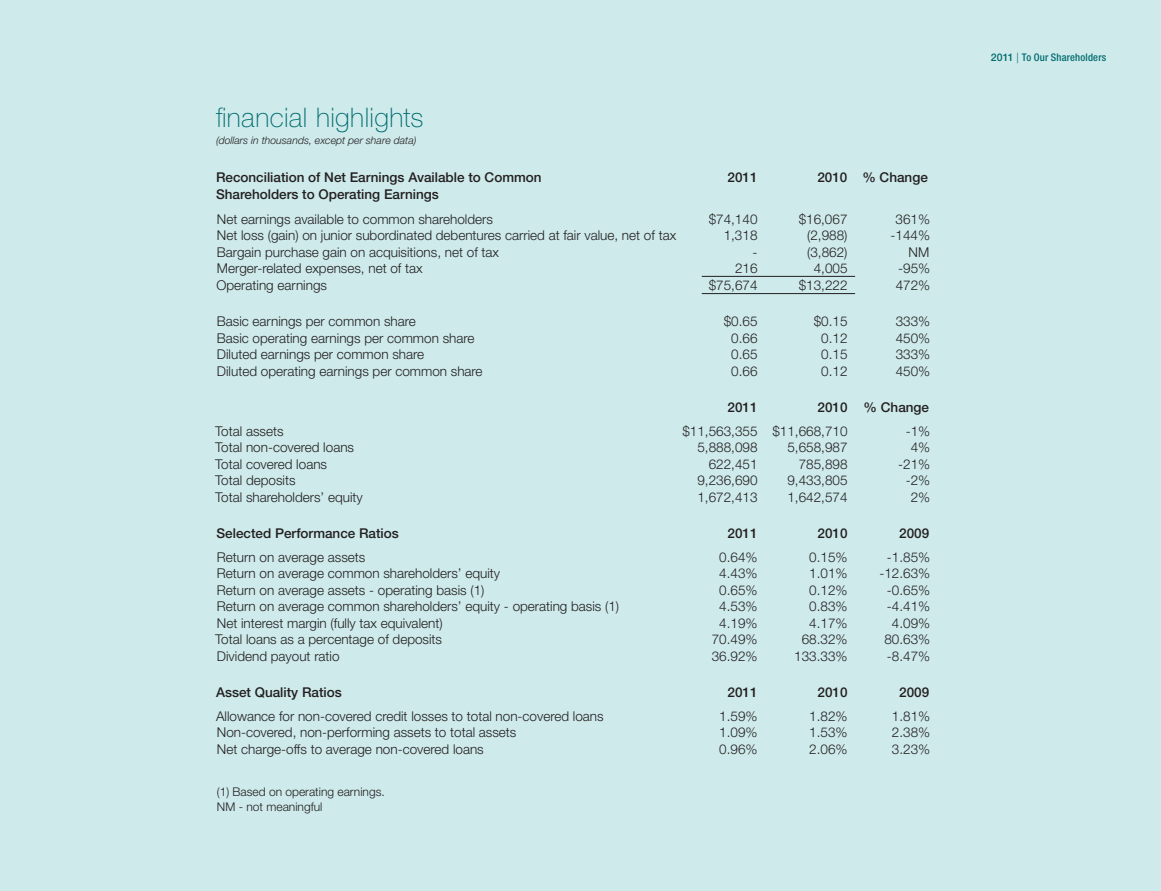
<style>
.page{position:relative;width:1161px;height:891px;background:#ceeaeb}
.page>*{position:absolute;margin:0;border:0;box-sizing:border-box;transform-origin:0 0}
.t1{font:100 27px "Helvetica Neue LT Pro";letter-spacing:.015em;color:#006b6e}
.t2{font:300 13.5px "Helvetica Neue LT Pro";color:#231f20}
.t3{font:500 13.5px "Helvetica Neue LT Pro";color:#231f20}
.t4{font:300 12px/15px "Helvetica Neue LT Pro";color:#231f20}
.t5{font:italic 300 10.5px "Helvetica Neue LT Pro";color:#231f20}
.t6{font:500 condensed 10.5px "Helvetica Neue LT Pro";letter-spacing:.015em;color:#006b6e}
.s1{font-stretch:normal}
.s2{font-weight:300;font-stretch:normal}
</style>
<div class="page">
<hr style="left:702px;top:276px;width:153px;height:1px;background:#231f20">
<hr style="left:702px;top:293px;width:153px;height:1px;background:#231f20">
<h1 class="t1" style="left:216px;top:102px;width:209px">financial highlights</h1>
<p class="t5" style="left:216px;top:134px;width:202px">(dollars in thousands, except per share data)</p>
<p class="t3" style="left:216px;top:169px;width:327px">Reconciliation of Net Earnings Available to Common</p>
<p class="t3" style="left:728px;top:169px;width:32px">2011</p>
<p class="t3" style="left:817px;top:169px;width:112px">2010 % Change</p>
<p class="t3" style="left:216px;top:186px;width:224px">Shareholders to Operating Earnings</p>
<p class="t2" style="left:217px;top:210px;width:278px">Net earnings available to common shareholders</p>
<p class="t2" style="left:709px;top:210px;width:50px">$74,140</p>
<p class="t2" style="left:799px;top:210px;width:50px">$16,067</p>
<p class="t2" style="left:896px;top:210px;width:36px">361%</p>
<p class="t2" style="left:217px;top:227px;width:461px">Net loss (gain) on junior subordinated debentures carried at fair value, net of tax</p>
<p class="t2" style="left:724px;top:227px;width:35px">1,318</p>
<p class="t2" style="left:807px;top:227px;width:42px">(2,988)</p>
<p class="t2" style="left:891px;top:227px;width:41px">-144%</p>
<p class="t2" style="left:217px;top:243px;width:284px">Bargain purchase gain on acquisitions, net of tax</p>
<p class="t2" style="left:753px;top:243px;width:6px">-</p>
<p class="t2" style="left:807px;top:243px;width:42px">(3,862)</p>
<p class="t2" style="left:909px;top:243px;width:22px">NM</p>
<p class="t2" style="left:217px;top:260px;width:207px">Merger-related expenses, net of tax</p>
<p class="t2" style="left:735px;top:260px;width:24px">216</p>
<p class="t2" style="left:814px;top:260px;width:35px">4,005</p>
<p class="t2" style="left:898px;top:260px;width:34px">-95%</p>
<p class="t2" style="left:217px;top:276px;width:112px">Operating earnings</p>
<p class="t2" style="left:709px;top:276px;width:50px">$75,674</p>
<p class="t2" style="left:799px;top:276px;width:50px">$13,222</p>
<p class="t2" style="left:896px;top:276px;width:36px">472%</p>
<p class="t2" style="left:217px;top:313px;width:201px">Basic earnings per common share</p>
<p class="t2" style="left:724px;top:313px;width:35px">$0.65</p>
<p class="t2" style="left:814px;top:313px;width:35px">$0.15</p>
<p class="t2" style="left:896px;top:313px;width:36px">333%</p>
<p class="t2" style="left:217px;top:330px;width:259px">Basic operating earnings per common share</p>
<p class="t2" style="left:731px;top:330px;width:28px">0.66</p>
<p class="t2" style="left:821px;top:330px;width:28px">0.12</p>
<p class="t2" style="left:896px;top:330px;width:36px">450%</p>
<p class="t2" style="left:217px;top:346px;width:209px">Diluted earnings per common share</p>
<p class="t2" style="left:731px;top:346px;width:28px">0.65</p>
<p class="t2" style="left:821px;top:346px;width:28px">0.15</p>
<p class="t2" style="left:896px;top:346px;width:36px">333%</p>
<p class="t2" style="left:217px;top:363px;width:267px">Diluted operating earnings per common share</p>
<p class="t2" style="left:731px;top:363px;width:28px">0.66</p>
<p class="t2" style="left:821px;top:363px;width:28px">0.12</p>
<p class="t2" style="left:896px;top:363px;width:36px">450%</p>
<p class="t3" style="left:728px;top:400px;width:32px">2011</p>
<p class="t3" style="left:818px;top:400px;width:113px">2010 % Change</p>
<p class="t2" style="left:215px;top:423px;width:70px">Total assets</p>
<p class="t2" style="left:682px;top:423px;width:167px">$11,563,355 $11,668,710</p>
<p class="t2" style="left:906px;top:423px;width:26px">-1%</p>
<p class="t2" style="left:215px;top:439px;width:140px">Total non-covered loans</p>
<p class="t2" style="left:697px;top:439px;width:62px">5,888,098</p>
<p class="t2" style="left:787px;top:439px;width:62px">5,658,987</p>
<p class="t2" style="left:911px;top:439px;width:21px">4%</p>
<p class="t2" style="left:215px;top:456px;width:113px">Total covered loans</p>
<p class="t2" style="left:709px;top:456px;width:50px">622,451</p>
<p class="t2" style="left:799px;top:456px;width:50px">785,898</p>
<p class="t2" style="left:898px;top:456px;width:34px">-21%</p>
<p class="t2" style="left:215px;top:472px;width:82px">Total deposits</p>
<p class="t2" style="left:697px;top:472px;width:62px">9,236,690</p>
<p class="t2" style="left:787px;top:472px;width:62px">9,433,805</p>
<p class="t2" style="left:906px;top:472px;width:26px">-2%</p>
<p class="t2" style="left:215px;top:489px;width:149px">Total shareholders’ equity</p>
<p class="t2" style="left:697px;top:489px;width:62px">1,672,413</p>
<p class="t2" style="left:787px;top:489px;width:62px">1,642,574</p>
<p class="t2" style="left:911px;top:489px;width:21px">2%</p>
<p class="t3" style="left:217px;top:526px;width:184px">Selected Performance Ratios</p>
<p class="t3" style="left:728px;top:526px;width:32px">2011</p>
<p class="t3" style="left:818px;top:526px;width:32px">2010</p>
<p class="t3" style="left:899px;top:526px;width:32px">2009</p>
<p class="t2" style="left:217px;top:549px;width:150px">Return on average assets</p>
<p class="t2" style="left:719px;top:549px;width:40px">0.64%</p>
<p class="t2" style="left:809px;top:549px;width:40px">0.15%</p>
<p class="t2" style="left:887px;top:549px;width:45px">-1.85%</p>
<p class="t2" style="left:217px;top:565px;width:285px">Return on average common shareholders’ equity</p>
<p class="t2" style="left:719px;top:565px;width:40px">4.43%</p>
<p class="t2" style="left:809px;top:565px;width:40px">1.01%</p>
<p class="t2" style="left:879px;top:565px;width:52px">-12.63%</p>
<p class="t2" style="left:217px;top:582px;width:269px">Return on average assets - operating basis (1)</p>
<p class="t2" style="left:719px;top:582px;width:40px">0.65%</p>
<p class="t2" style="left:809px;top:582px;width:40px">0.12%</p>
<p class="t2" style="left:887px;top:582px;width:45px">-0.65%</p>
<p class="t2" style="left:217px;top:598px;width:404px">Return on average common shareholders’ equity - operating basis (1)</p>
<p class="t2" style="left:719px;top:598px;width:40px">4.53%</p>
<p class="t2" style="left:809px;top:598px;width:40px">0.83%</p>
<p class="t2" style="left:887px;top:598px;width:45px">-4.41%</p>
<p class="t2" style="left:217px;top:615px;width:227px">Net interest margin (fully tax equivalent)</p>
<p class="t2" style="left:719px;top:615px;width:40px">4.19%</p>
<p class="t2" style="left:809px;top:615px;width:40px">4.17%</p>
<p class="t2" style="left:892px;top:615px;width:40px">4.09%</p>
<p class="t2" style="left:215px;top:631px;width:228px">Total loans as a percentage of deposits</p>
<p class="t2" style="left:712px;top:631px;width:47px">70.49%</p>
<p class="t2" style="left:802px;top:631px;width:47px">68.32%</p>
<p class="t2" style="left:884px;top:631px;width:47px">80.63%</p>
<p class="t2" style="left:217px;top:648px;width:124px">Dividend payout ratio</p>
<p class="t2" style="left:712px;top:648px;width:47px">36.92%</p>
<p class="t2" style="left:794px;top:648px;width:55px">133.33%</p>
<p class="t2" style="left:887px;top:648px;width:45px">-8.47%</p>
<p class="t3" style="left:216px;top:685px;width:127px">Asset Quality Ratios</p>
<p class="t3" style="left:728px;top:685px;width:32px">2011</p>
<p class="t3" style="left:818px;top:685px;width:32px">2010</p>
<p class="t3" style="left:899px;top:685px;width:32px">2009</p>
<p class="t2" style="left:216px;top:708px;width:389px">Allowance for non-covered credit losses to total non-covered loans</p>
<p class="t2" style="left:719px;top:708px;width:40px">1.59%</p>
<p class="t2" style="left:809px;top:708px;width:40px">1.82%</p>
<p class="t2" style="left:892px;top:708px;width:40px">1.81%</p>
<p class="t2" style="left:217px;top:724px;width:301px">Non-covered, non-performing assets to total assets</p>
<p class="t2" style="left:719px;top:724px;width:40px">1.09%</p>
<p class="t2" style="left:809px;top:724px;width:40px">1.53%</p>
<p class="t2" style="left:892px;top:724px;width:40px">2.38%</p>
<p class="t2" style="left:217px;top:741px;width:268px">Net charge-offs to average non-covered loans</p>
<p class="t2" style="left:719px;top:741px;width:40px">0.96%</p>
<p class="t2" style="left:809px;top:741px;width:40px">2.06%</p>
<p class="t2" style="left:892px;top:741px;width:40px">3.23%</p>
<p class="t4" style="left:217px;top:784px;width:170px">(1) Based on operating earnings.<br>NM - not meaningful</p>
<p class="t6" style="left:991px;top:52px;width:117px"><span class="s1">2011</span> <span class="s2">|</span> To Our Shareholders</p>
</div>
